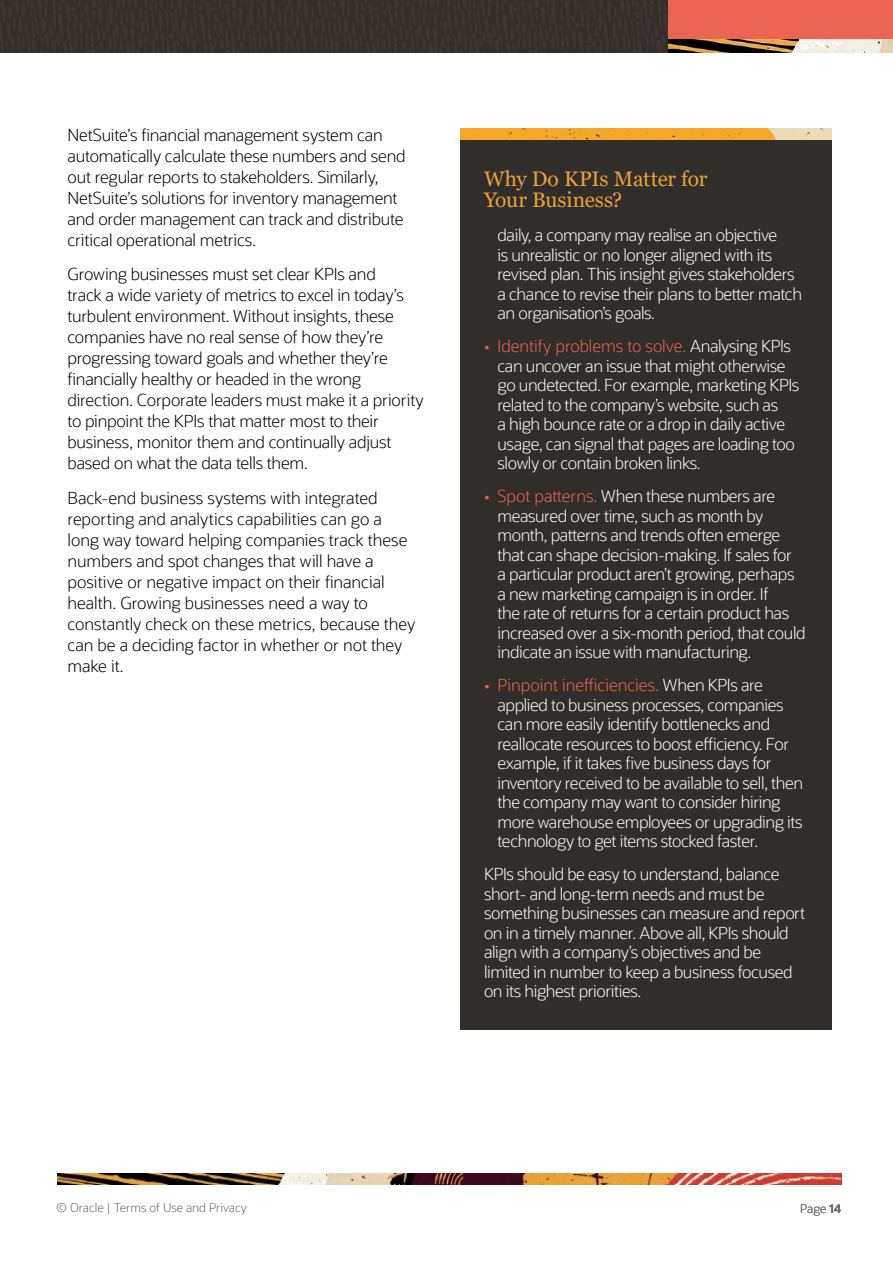
<style>
.page{position:relative;width:893px;height:1263px;background:#fff}
.page>*{position:absolute;margin:0;border:0;box-sizing:border-box;transform-origin:0 0}
.t1{font:21px/21px "Georgia";letter-spacing:-.01em;color:#e9a238}
.t2{font:300 16.5px/19.5px "Oracle Sans";letter-spacing:-.025em;color:#fff}
.t3{font:300 16.5px/21px "Oracle Sans";letter-spacing:-.01em;color:#000}
.t4{font:300 12px "Oracle Sans";color:#666}
.s1{color:#ee644f}
.s2{color:#ec6550}
.s3{font-weight:600}
</style>
<div class="page">
<img style="left:0;top:0;width:669px;height:52px">
<div style="left:669px;top:0;width:224px;height:50px;background:#ec6554"></div>
<img style="left:669px;top:39px;width:224px;height:13px">
<img style="left:57px;top:1174px;width:784px;height:10px">
<div style="left:460px;top:128px;width:372px;height:901px;background:#302d2a"></div>
<img style="left:460px;top:128px;width:372px;height:12px">
<p class="t3" style="left:68px;top:124px;width:340px">NetSuite’s financial management system can automatically calculate these numbers and send out regular reports to stakeholders. Similarly, NetSuite’s solutions for inventory management and order management can track and distribute critical operational metrics.</p>
<p class="t3" style="left:68px;top:264px;width:358px">Growing businesses must set clear KPIs and<br>track a wide variety of metrics to excel in today’s turbulent environment. Without insights, these companies have no real sense of how they’re progressing toward goals and whether they’re financially healthy or headed in the wrong direction. Corporate leaders must make it a priority to pinpoint the KPIs that matter most to their business, monitor them and continually adjust based on what the data tells them.</p>
<p class="t3" style="left:68px;top:487px;width:349px">Back-end business systems with integrated reporting and analytics capabilities can go a long way toward helping companies track these numbers and spot changes that will have a positive or negative impact on their financial health. Growing businesses need a way to constantly check on these metrics, because they can be a deciding factor in whether or not they make it.</p>
<p class="t1" style="left:484px;top:169px;width:225px">Why Do KPIs Matter for<br>Your Business?</p>
<p class="t2" style="left:497px;top:226px;width:306px">daily, a company may realise an objective<br>is unrealistic or no longer aligned with its revised plan. This insight gives stakeholders a chance to revise their plans to better match an organisation’s goals.</p>
<p class="t2" style="left:497px;top:337px;width:303px;text-indent:-13px"><span class="s1">•</span> <span class="s2">Identify problems to solve.</span> Analysing KPIs can uncover an issue that might otherwise go undetected. For example, marketing KPIs related to the company’s website, such as<br>a high bounce rate or a drop in daily active usage, can signal that pages are loading too slowly or contain broken links.</p>
<p class="t2" style="left:497px;top:487px;width:310px;text-indent:-13px"><span class="s1">•</span> <span class="s2">Spot patterns.</span> When these numbers are measured over time, such as month by month, patterns and trends often emerge that can shape decision-making. If sales for<br>a particular product aren’t growing, perhaps a new marketing campaign is in order. If<br>the rate of returns for a certain product has increased over a six-month period, that could indicate an issue with manufacturing.</p>
<p class="t2" style="left:497px;top:676px;width:307px;text-indent:-13px"><span class="s1">•</span> <span class="s2">Pinpoint inefficiencies.</span> When KPIs are applied to business processes, companies can more easily identify bottlenecks and reallocate resources to boost efficiency. For example, if it takes five business days for inventory received to be available to sell, then the company may want to consider hiring more warehouse employees or upgrading its technology to get items stocked faster.</p>
<p class="t2" style="left:484px;top:865px;width:323px">KPIs should be easy to understand, balance short- and long-term needs and must be something businesses can measure and report on in a timely manner. Above all, KPIs should align with a company’s objectives and be limited in number to keep a business focused on its highest priorities.</p>
<p class="t4" style="left:56px;top:1201px;width:192px">© Oracle | Terms of Use and Privacy</p>
<p class="t4" style="left:800px;top:1202px;width:43px">Page <span class="s3">14</span></p>
</div>
